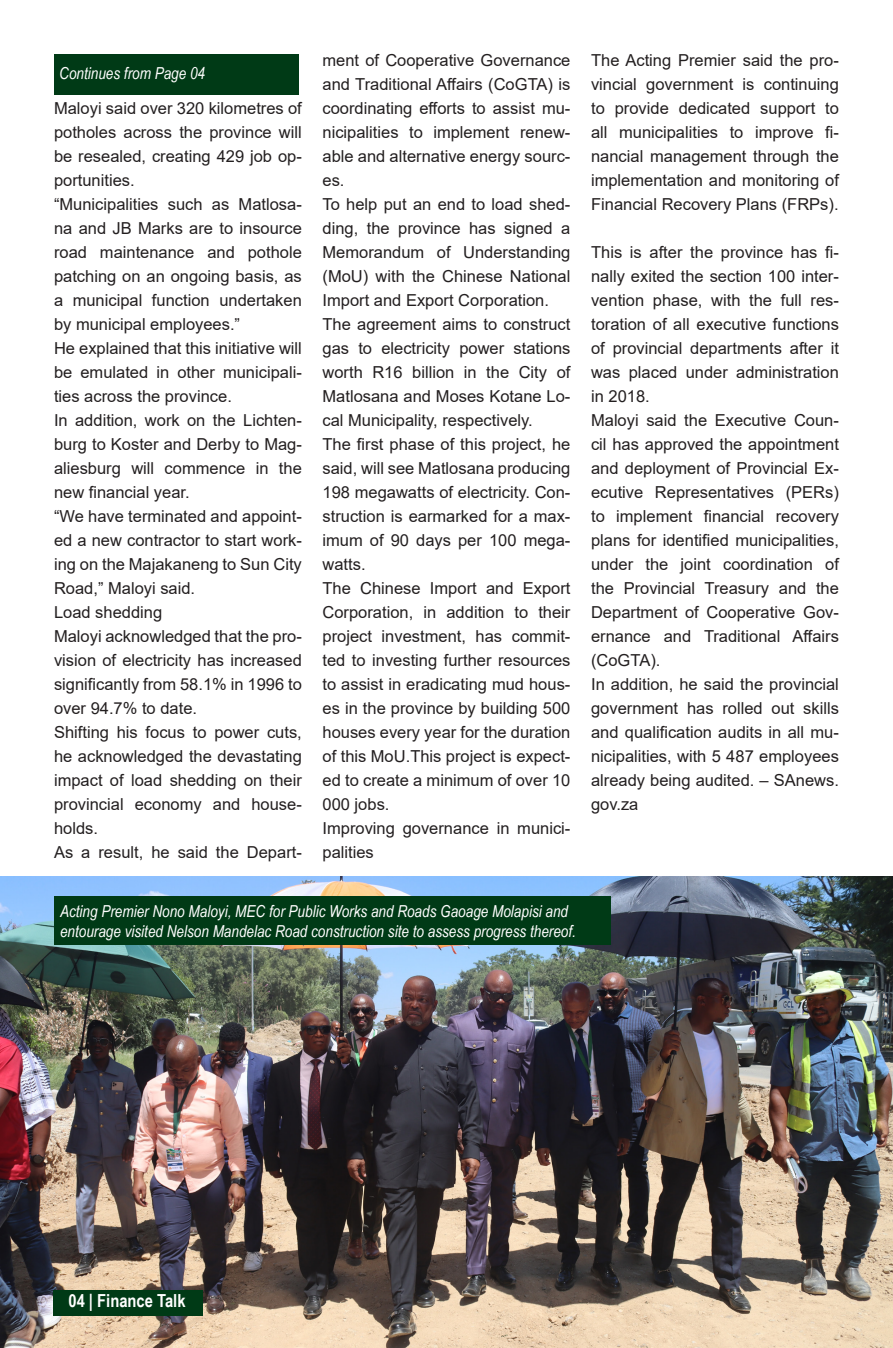
<style>
.page{position:relative;width:893px;height:1348px;background:#fff}
.page>*{position:absolute;margin:0;border:0;box-sizing:border-box;transform-origin:0 0}
.t1{font:700 18px "Arial Narrow";color:#fff}
.t2{font:16.5px/24px "Arial";color:#231f20;text-align:justify}
.t3{font:italic 16.5px "Arial Narrow";color:#fff}
</style>
<div class="page">
<img style="left:1px;top:877px;width:891px;height:470px">
<div style="left:54px;top:897px;width:556px;height:48px;background:#003a16"></div>
<div style="left:54px;top:1290px;width:149px;height:26px;background:#003a16"></div>
<div style="left:54px;top:54px;width:245px;height:40px;background:#003a16"></div>
<p class="t3" style="left:59px;top:61px;width:147px">Continues from Page 04</p>
<p class="t2" style="left:54px;top:96px;width:249px">Maloyi said over 320 kilometres of potholes across the province will be resealed, creating 429 job op&shy;portunities.</p>
<p class="t2" style="left:54px;top:192px;width:249px">“Municipalities such as Matlosa&shy;na and JB Marks are to insource road maintenance and pothole patching on an ongoing basis, as a municipal function undertaken by municipal employees.”</p>
<p class="t2" style="left:54px;top:336px;width:249px">He explained that this initiative will be emulated in other municipali&shy;ties across the province.</p>
<p class="t2" style="left:54px;top:408px;width:249px">In addition, work on the Lichten&shy;burg to Koster and Derby to Mag&shy;aliesburg will commence in the new financial year.</p>
<p class="t2" style="left:54px;top:504px;width:249px">“We have terminated and appoint&shy;ed a new contractor to start work&shy;ing on the Majakaneng to Sun City Road,” Maloyi said.</p>
<p class="t2" style="left:54px;top:600px;width:110px">Load shedding</p>
<p class="t2" style="left:54px;top:624px;width:249px">Maloyi acknowledged that the pro&shy;vision of electricity has increased significantly from 58.1% in 1996 to over 94.7% to date.</p>
<p class="t2" style="left:54px;top:720px;width:249px">Shifting his focus to power cuts, he acknowledged the devastating impact of load shedding on their provincial economy and house&shy;holds.</p>
<p class="t2" style="left:54px;top:840px;width:249px">As a result, he said the Depart-</p>
<p class="t2" style="left:323px;top:48px;width:249px">ment of Cooperative Governance and Traditional Affairs (CoGTA) is coordinating efforts to assist mu&shy;nicipalities to implement renew&shy;able and alternative energy sourc&shy;es.</p>
<p class="t2" style="left:323px;top:192px;width:249px">To help put an end to load shed&shy;ding, the province has signed a Memorandum of Understanding (MoU) with the Chinese National Import and Export Corporation.</p>
<p class="t2" style="left:323px;top:312px;width:249px">The agreement aims to construct gas to electricity power stations worth R16 billion in the City of Matlosana and Moses Kotane Lo&shy;cal Municipality, respectively.</p>
<p class="t2" style="left:323px;top:432px;width:249px">The first phase of this project, he said, will see Matlosana producing 198 megawatts of electricity. Con&shy;struction is earmarked for a max&shy;imum of 90 days per 100 mega&shy;watts.</p>
<p class="t2" style="left:323px;top:576px;width:249px">The Chinese Import and Export Corporation, in addition to their project investment, has commit&shy;ted to investing further resources to assist in eradicating mud hous&shy;es in the province by building 500 houses every year for the duration of this MoU.This project is expect&shy;ed to create a minimum of over 10<br>000 jobs.</p>
<p class="t2" style="left:323px;top:816px;width:249px">Improving governance in munici&shy;palities</p>
<p class="t2" style="left:591px;top:48px;width:249px">The Acting Premier said the pro&shy;vincial government is continuing to provide dedicated support to all municipalities to improve fi&shy;nancial management through the implementation and monitoring of Financial Recovery Plans (FRPs).</p>
<p class="t2" style="left:591px;top:240px;width:249px">This is after the province has fi&shy;nally exited the section 100 inter&shy;vention phase, with the full res&shy;toration of all executive functions of provincial departments after it was placed under administration in 2018.</p>
<p class="t2" style="left:591px;top:408px;width:249px">Maloyi said the Executive Coun&shy;cil has approved the appointment and deployment of Provincial Ex&shy;ecutive Representatives (PERs) to implement financial recovery plans for identified municipalities, under the joint coordination of the Provincial Treasury and the Department of Cooperative Gov&shy;ernance and Traditional Affairs (CoGTA).</p>
<p class="t2" style="left:591px;top:672px;width:249px">In addition, he said the provincial government has rolled out skills and qualification audits in all mu&shy;nicipalities, with 5 487 employees already being audited. – SAnews. gov.za</p>
<p class="t3" style="left:60px;top:899px;width:510px">Acting Premier Nono Maloyi, MEC for Public Works and Roads Gaoage Molapisi and</p>
<p class="t3" style="left:60px;top:919px;width:517px">entourage visited Nelson Mandelac Road construction site to assess progress thereof.</p>
<p class="t1" style="left:68px;top:1287px;width:119px">04 | Finance Talk</p>
</div>
